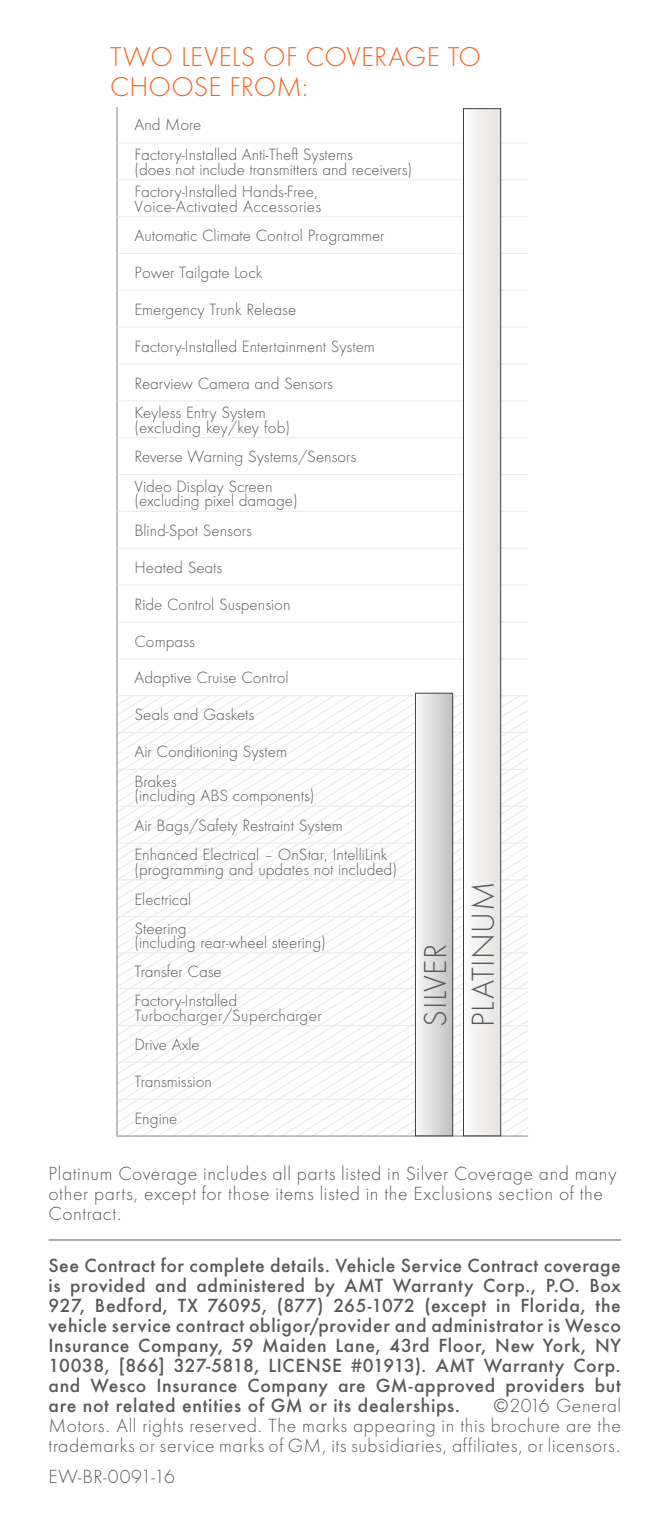
<style>
.page{position:relative;width:663px;height:1530px;background:#fff}
.page>*{position:absolute;margin:0;border:0;box-sizing:border-box;transform-origin:0 0}
.t1{font:300 29px/47.8px "Buick Futura ND";letter-spacing:.02em;color:#58595b}
.t2{font:300 25px/30px "Buick Futura ND";letter-spacing:.005em;color:#f26522}
.t3{font:500 17.5px/20px "Buick Futura ND";letter-spacing:.035em;color:#58595b;text-align:justify}
.t4{font:300 17.5px/20px "Buick Futura ND";letter-spacing:.03em;color:#58595b}
.t5{font:300 15px/29.5px "Buick Futura ND";color:#58595b}
.t6{font:300 15px/29.5px "Buick Futura ND";letter-spacing:.02em;color:#58595b}
</style>
<div class="page">
<svg style="left:118px;top:740px;width:409px;height:392px"></svg>
<svg style="left:126px;top:744px;width:401px;height:391px"></svg>
<svg style="left:136px;top:748px;width:392px;height:387px"></svg>
<svg style="left:145px;top:751px;width:383px;height:384px"></svg>
<svg style="left:155px;top:755px;width:373px;height:380px"></svg>
<svg style="left:164px;top:759px;width:364px;height:376px"></svg>
<svg style="left:174px;top:763px;width:354px;height:372px"></svg>
<svg style="left:183px;top:767px;width:345px;height:368px"></svg>
<svg style="left:193px;top:770px;width:335px;height:365px"></svg>
<svg style="left:202px;top:774px;width:326px;height:361px"></svg>
<svg style="left:212px;top:778px;width:316px;height:357px"></svg>
<svg style="left:221px;top:782px;width:307px;height:353px"></svg>
<svg style="left:230px;top:785px;width:298px;height:350px"></svg>
<svg style="left:240px;top:789px;width:288px;height:346px"></svg>
<svg style="left:249px;top:793px;width:279px;height:342px"></svg>
<svg style="left:259px;top:797px;width:269px;height:338px"></svg>
<svg style="left:268px;top:801px;width:260px;height:334px"></svg>
<svg style="left:278px;top:804px;width:250px;height:331px"></svg>
<svg style="left:287px;top:808px;width:241px;height:327px"></svg>
<svg style="left:297px;top:812px;width:231px;height:323px"></svg>
<svg style="left:306px;top:816px;width:222px;height:319px"></svg>
<svg style="left:316px;top:820px;width:212px;height:315px"></svg>
<svg style="left:325px;top:823px;width:203px;height:312px"></svg>
<svg style="left:334px;top:827px;width:194px;height:308px"></svg>
<hr style="left:116px;top:106px;width:2px;height:37px;background:#97999c">
<hr style="left:116px;top:143px;width:2px;height:37px;background:#97999c">
<hr style="left:116px;top:180px;width:2px;height:37px;background:#97999c">
<hr style="left:116px;top:217px;width:2px;height:36px;background:#97999c">
<hr style="left:116px;top:253px;width:2px;height:37px;background:#97999c">
<hr style="left:116px;top:290px;width:2px;height:37px;background:#97999c">
<hr style="left:116px;top:327px;width:2px;height:37px;background:#97999c">
<hr style="left:116px;top:364px;width:2px;height:37px;background:#97999c">
<hr style="left:116px;top:401px;width:2px;height:37px;background:#97999c">
<hr style="left:116px;top:438px;width:2px;height:37px;background:#97999c">
<hr style="left:116px;top:475px;width:2px;height:36px;background:#97999c">
<hr style="left:116px;top:511px;width:2px;height:37px;background:#97999c">
<hr style="left:116px;top:548px;width:2px;height:37px;background:#97999c">
<hr style="left:116px;top:585px;width:2px;height:37px;background:#97999c">
<hr style="left:116px;top:622px;width:2px;height:37px;background:#97999c">
<hr style="left:116px;top:659px;width:2px;height:37px;background:#97999c">
<hr style="left:116px;top:696px;width:2px;height:36px;background:#97999c">
<hr style="left:116px;top:732px;width:2px;height:37px;background:#97999c">
<hr style="left:116px;top:769px;width:2px;height:37px;background:#97999c">
<hr style="left:116px;top:806px;width:2px;height:37px;background:#97999c">
<hr style="left:116px;top:843px;width:2px;height:37px;background:#97999c">
<hr style="left:116px;top:880px;width:2px;height:37px;background:#97999c">
<hr style="left:116px;top:917px;width:2px;height:36px;background:#97999c">
<hr style="left:116px;top:953px;width:2px;height:36px;background:#97999c">
<hr style="left:116px;top:989px;width:2px;height:37px;background:#97999c">
<hr style="left:116px;top:1026px;width:2px;height:36px;background:#97999c">
<hr style="left:116px;top:1062px;width:2px;height:37px;background:#97999c">
<hr style="left:118px;top:142px;width:410px;height:1px;background:#ededee">
<hr style="left:118px;top:179px;width:410px;height:1px;background:#ededee">
<hr style="left:118px;top:216px;width:410px;height:1px;background:#ededee">
<hr style="left:118px;top:253px;width:410px;height:1px;background:#ededee">
<hr style="left:118px;top:290px;width:410px;height:1px;background:#ededee">
<hr style="left:118px;top:327px;width:410px;height:1px;background:#ededee">
<hr style="left:118px;top:363px;width:410px;height:2px;background:#ededee">
<hr style="left:118px;top:400px;width:410px;height:1px;background:#ededee">
<hr style="left:118px;top:437px;width:410px;height:1px;background:#ededee">
<hr style="left:118px;top:474px;width:410px;height:1px;background:#ededee">
<hr style="left:118px;top:511px;width:410px;height:1px;background:#ededee">
<hr style="left:118px;top:548px;width:410px;height:1px;background:#ededee">
<hr style="left:118px;top:584px;width:410px;height:2px;background:#ededee">
<hr style="left:118px;top:621px;width:410px;height:2px;background:#ededee">
<hr style="left:118px;top:658px;width:410px;height:1px;background:#ededee">
<hr style="left:118px;top:695px;width:410px;height:1px;background:#ededee">
<hr style="left:118px;top:732px;width:410px;height:1px;background:#ededee">
<hr style="left:118px;top:769px;width:410px;height:1px;background:#ededee">
<hr style="left:118px;top:806px;width:410px;height:1px;background:#ededee">
<hr style="left:118px;top:842px;width:410px;height:2px;background:#ededee">
<hr style="left:118px;top:879px;width:410px;height:2px;background:#ededee">
<hr style="left:118px;top:916px;width:410px;height:1px;background:#ededee">
<hr style="left:118px;top:952px;width:410px;height:1px;background:#ededee">
<hr style="left:118px;top:988px;width:410px;height:1px;background:#ededee">
<hr style="left:118px;top:1025px;width:410px;height:1px;background:#ededee">
<hr style="left:118px;top:1062px;width:410px;height:1px;background:#ededee">
<hr style="left:118px;top:1099px;width:410px;height:1px;background:#ededee">
<hr style="left:116px;top:1099px;width:2px;height:36px;background:#97999c">
<hr style="left:116px;top:1135px;width:412px;height:2px;background:#97999c">
<div style="left:463px;top:109px;width:37px;height:1027px;background:#f1f0ef"></div>
<div style="left:463px;top:108px;width:38px;height:1028px;border:1px solid #414042"></div>
<svg style="left:417px;top:695px;width:34px;height:439px"></svg>
<div style="left:415px;top:693px;width:38px;height:443px;border:1px solid #414042"></div>
<hr style="left:49px;top:1240px;width:572px;height:1px;background:#58595b">
<h2 class="t2" style="left:110px;top:42px;width:372px">TWO LEVELS OF COVERAGE TO<br>CHOOSE FROM:</h2>
<p class="t5" style="left:134px;top:110px;width:220px">And More<br>Factory-Installed Anti-Theft Systems</p>
<p class="t5" style="left:134px;top:158px;width:279px;line-height:22.2px">(does not include transmitters and receivers)<br>Factory-Installed Hands-Free,</p>
<p class="t5" style="left:134px;top:192px;width:252px">Voice-Activated Accessories<br>Automatic Climate Control Programmer</p>
<p class="t5" style="left:134px;top:258px;width:130px">Power Tailgate Lock</p>
<p class="t5" style="left:134px;top:295px;width:163px">Emergency Trunk Release</p>
<p class="t5" style="left:134px;top:332px;width:242px">Factory-Installed Entertainment System</p>
<p class="t5" style="left:134px;top:369px;width:200px">Rearview Camera and Sensors<br>Keyless Entry System</p>
<p class="t5" style="left:134px;top:413px;width:223px">(excluding key/key fob)<br>Reverse Warning Systems/Sensors<br>Video Display Screen</p>
<p class="t5" style="left:134px;top:486px;width:165px">(excluding pixel damage)<br>Blind-Spot Sensors</p>
<p class="t5" style="left:134px;top:553px;width:89px">Heated Seats</p>
<p class="t5" style="left:134px;top:590px;width:157px">Ride Control Suspension</p>
<p class="t5" style="left:134px;top:627px;width:62px">Compass</p>
<p class="t5" style="left:134px;top:663px;width:156px">Adaptive Cruise Control</p>
<p class="t5" style="left:134px;top:700px;width:121px">Seals and Gaskets</p>
<p class="t5" style="left:134px;top:737px;width:154px">Air Conditioning System<br>Brakes</p>
<p class="t5" style="left:134px;top:781px;width:254px">(including ABS components)<br>Air Bags/Safety Restraint System<br>Enhanced Electrical – OnStar, IntelliLink</p>
<p class="t5" style="left:134px;top:855px;width:264px">(programming and updates not included)<br>Electrical<br>Steering</p>
<p class="t5" style="left:134px;top:929px;width:193px">(including rear-wheel steering)<br>Transfer Case<br>Factory-Installed</p>
<p class="t6" style="left:134px;top:1001px;width:189px">Turbocharger/Supercharger<br>Drive Axle</p>
<p class="t5" style="left:134px;top:1067px;width:79px">Transmission</p>
<p class="t5" style="left:134px;top:1104px;width:44px">Engine</p>
<h1 class="t1" style="left:412px;top:1027px;width:147px;rotate:-90deg">SILVER<br>PLATINUM</h1>
<p class="t4" style="left:49px;top:1164px;width:569px">Platinum Coverage includes all parts listed in Silver Coverage and many other parts, except for those items listed in the Exclusions section of the<br>Contract.</p>
<p class="t3" style="left:49px;top:1255px;width:574px">See Contract for complete details. Vehicle Service Contract coverage is provided and administered by AMT Warranty Corp., P.O. Box 927, Bedford, TX 76095, (877) 265-1072 (except in Florida, the vehicle service contract obligor/provider and administrator is Wesco Insurance Company, 59 Maiden Lane, 43rd Floor, New York, NY 10038, [866] 327-5818, LICENSE #01913). AMT Warranty Corp. and Wesco Insurance Company are GM-approved providers but are not related entities of GM or its dealerships.</p>
<p class="t4" style="left:49px;top:1395px;width:574px;text-align:justify;text-indent:444px">©2016 General Motors. All rights reserved. The marks appearing in this brochure are the trademarks or service marks of GM, its subsidiaries, affiliates, or licensors.</p>
<p class="t4" style="left:49px;top:1467px;width:128px">EW-BR-0091-16</p>
</div>
